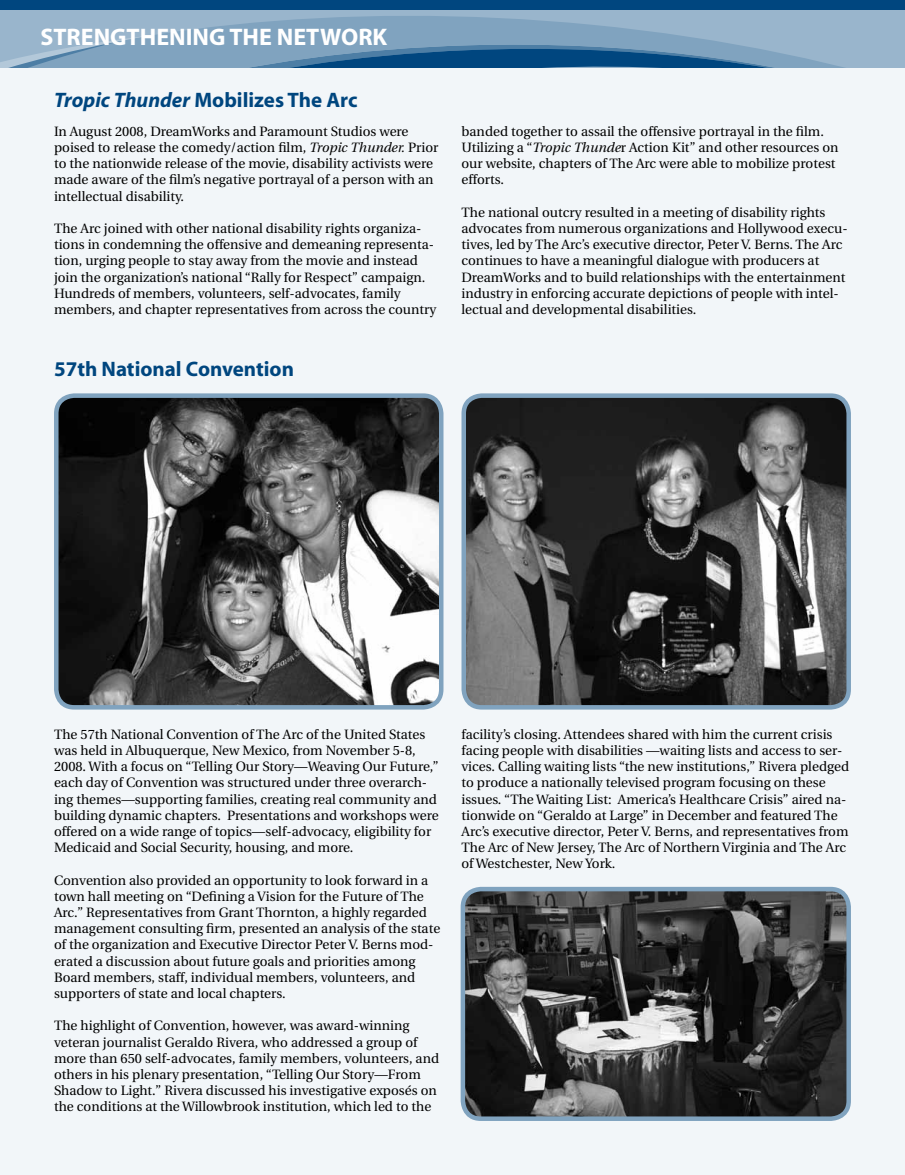
<style>
.page{position:relative;width:905px;height:1175px;background:#fff}
.page>*{position:absolute;margin:0;border:0;box-sizing:border-box;transform-origin:0 0}
.t1{font:700 24px "Myriad";color:#fff}
.t2{font:700 21px "Myriad";color:#00467f}
.t3{font:13.5px/16.2px "Utopia";color:#000}
.s1{font-style:italic}
</style>
<div class="page">
<div style="left:0;top:68px;width:904px;height:1106px;background:#f2f6f9"></div>
<div style="left:0;top:0;width:904px;height:68px;background:#00467f"></div>
<svg style="left:0;top:10px;width:904px;height:25px;fill:#99b5cc"></svg>
<svg style="left:0;top:35px;width:904px;height:33px"></svg>
<img style="left:59px;top:398px;width:382px;height:309px">
<div style="left:54px;top:393px;width:389px;height:316px;border:4px solid #80a3bf;border-radius:18px"></div>
<img style="left:466px;top:398px;width:380px;height:309px">
<div style="left:461px;top:393px;width:390px;height:316px;border:4px solid #80a3bf;border-radius:18px"></div>
<img style="left:465px;top:891px;width:382px;height:227px">
<div style="left:460px;top:886px;width:391px;height:234px;border:4px solid #80a3bf;border-radius:18px"></div>
<h1 class="t1" style="left:40px;top:25px;width:348px">STRENGTHENING THE NETWORK</h1>
<h2 class="t2" style="left:54px;top:89px;width:305px"><span class="s1">Tropic Thunder</span> Mobilizes The Arc</h2>
<p class="t3" style="left:54px;top:123px;width:386px">In August 2008, DreamWorks and Paramount Studios were poised to release the comedy/action film, <span class="s1">Tropic Thunder.</span> Prior to the nationwide release of the movie, disability activists were made aware of the film’s negative portrayal of a person with an intellectual disability.</p>
<p class="t3" style="left:54px;top:220px;width:384px">The Arc joined with other national disability rights organiza&shy;tions in condemning the offensive and demeaning representa&shy;tion, urging people to stay away from the movie and instead join the organization’s national “Rally for Respect” campaign.<br>Hundreds of members, volunteers, self-advocates, family members, and chapter representatives from across the country</p>
<h2 class="t2" style="left:54px;top:358px;width:241px">57th National Convention</h2>
<p class="t3" style="left:461px;top:123px;width:378px">banded together to assail the offensive portrayal in the film.<br>Utilizing a “<span class="s1">Tropic Thunde</span>r Action Kit” and other resources on our website, chapters of The Arc were able to mobilize protest efforts.</p>
<p class="t3" style="left:461px;top:204px;width:387px">The national outcry resulted in a meeting of disability rights advocates from numerous organizations and Hollywood execu&shy;tives, led by The Arc’s executive director, Peter V. Berns. The Arc continues to have a meaningful dialogue with producers at DreamWorks and to build relationships with the entertainment industry in enforcing accurate depictions of people with intel&shy;lectual and developmental disabilities.</p>
<p class="t3" style="left:54px;top:726px;width:386px">The 57th National Convention of The Arc of the United States was held in Albuquerque, New Mexico, from November 5-8, 2008. With a focus on “Telling Our Story—Weaving Our Future,” each day of Convention was structured under three overarch&shy;ing themes—supporting families, creating real community and building dynamic chapters. Presentations and workshops were offered on a wide range of topics—self-advocacy, eligibility for Medicaid and Social Security, housing, and more.</p>
<p class="t3" style="left:54px;top:872px;width:388px">Convention also provided an opportunity to look forward in a town hall meeting on “Defining a Vision for the Future of The Arc.” Representatives from Grant Thornton, a highly regarded management consulting firm, presented an analysis of the state of the organization and Executive Director Peter V. Berns mod&shy;erated a discussion about future goals and priorities among Board members, staff, individual members, volunteers, and supporters of state and local chapters.</p>
<p class="t3" style="left:54px;top:1018px;width:386px">The highlight of Convention, however, was award-winning veteran journalist Geraldo Rivera, who addressed a group of more than 650 self-advocates, family members, volunteers, and others in his plenary presentation, “Telling Our Story—From Shadow to Light.” Rivera discussed his investigative exposés on the conditions at the Willowbrook institution, which led to the</p>
<p class="t3" style="left:461px;top:726px;width:389px">facility’s closing. Attendees shared with him the current crisis facing people with disabilities —waiting lists and access to ser&shy;vices. Calling waiting lists “the new institutions,” Rivera pledged to produce a nationally televised program focusing on these issues. “The Waiting List: America’s Healthcare Crisis” aired na&shy;tionwide on “Geraldo at Large” in December and featured The Arc’s executive director, Peter V. Berns, and representatives from The Arc of New Jersey, The Arc of Northern Virginia and The Arc of Westchester, New York.</p>
</div>
